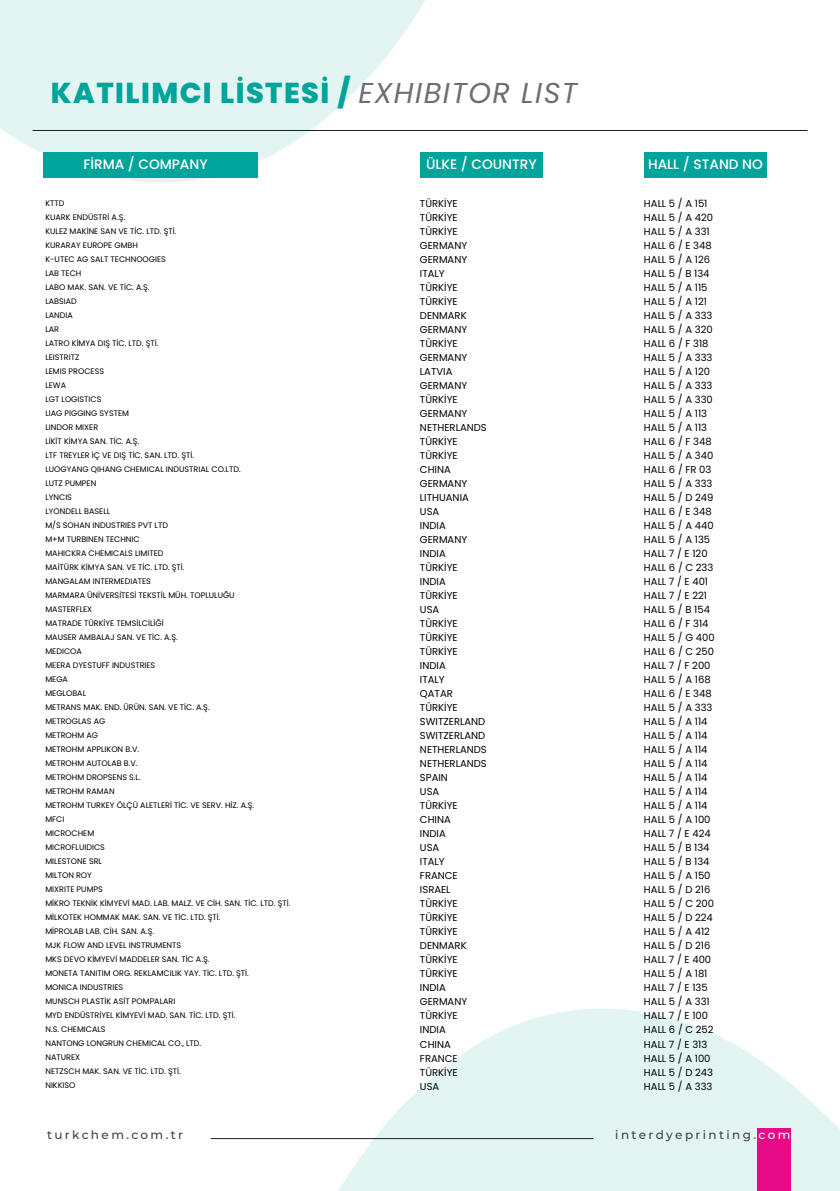
<style>
.page{position:relative;width:840px;height:1191px;background:#fff}
.page>*{position:absolute;margin:0;border:0;box-sizing:border-box;transform-origin:0 0}
.t1{font:800 28.8px "Poppins";letter-spacing:.05em;color:#00a49a}
.t2{font:500 13.6px "Poppins";color:#fff}
.t3{font:500 12px "Montserrat";letter-spacing:.2em;color:#424143}
.t4{font:10px/14px "Poppins";color:#000}
.t5{font:8px/14px "Poppins";color:#000}
.s1{font-weight:400;font-style:italic;color:#6d6e71}
.s2{color:#fff}
</style>
<div class="page">
<svg style="left:334px;top:1008px;width:505px;height:183px"></svg>
<div style="left:757px;top:1128px;width:33px;height:63px;background:#e70a88"></div>
<svg style="left:0;top:0;width:425px;height:183px"></svg>
<hr style="left:32px;top:130px;width:775px;height:1px;background:#221f1f">
<div style="left:43px;top:152px;width:214px;height:26px;background:#00a49a"></div>
<div style="left:420px;top:152px;width:122px;height:26px;background:#00a49a"></div>
<div style="left:643px;top:152px;width:123px;height:26px;background:#00a49a"></div>
<hr style="left:210px;top:1138px;width:383px;height:1px;background:#221f1f">
<h1 class="t1" style="left:51px;top:77px;width:527px">KATILIMCI LİSTESİ / <span class="s1">EXHIBITOR LIST</span></h1>
<h2 class="t2" style="left:83px;top:156px;width:126px">FİRMA / COMPANY</h2>
<h2 class="t2" style="left:426px;top:156px;width:112px">ÜLKE / COUNTRY</h2>
<h2 class="t2" style="left:647px;top:156px;width:116px">HALL / STAND NO</h2>
<p class="t5" style="left:45px;top:196px;width:246px">KTTD<br>KUARK ENDÜSTRİ A.Ş.<br>KULEZ MAKİNE SAN VE TİC. LTD. ŞTİ.<br>KURARAY EUROPE GMBH<br>K-UTEC AG SALT TECHNOOGIES<br>LAB TECH<br>LABO MAK. SAN. VE TİC. A.Ş.<br>LABSIAD<br>LANDIA<br>LAR<br>LATRO KİMYA DIŞ TİC. LTD. ŞTİ.<br>LEISTRITZ<br>LEMIS PROCESS<br>LEWA<br>LGT LOGISTICS<br>LIAG PIGGING SYSTEM<br>LINDOR MIXER<br>LİKİT KİMYA SAN. TİC. A.Ş.<br>LTF TREYLER İÇ VE DIŞ TİC. SAN. LTD. ŞTİ.<br>LUOGYANG QIHANG CHEMICAL INDUSTRIAL CO.LTD.<br>LUTZ PUMPEN<br>LYNCIS<br>LYONDELL BASELL<br>M/S SOHAN INDUSTRIES PVT LTD<br>M+M TURBINEN TECHNIC<br>MAHICKRA CHEMICALS LIMITED<br>MAİTÜRK KİMYA SAN. VE TİC. LTD. ŞTİ.<br>MANGALAM INTERMEDIATES<br>MARMARA ÜNİVERSİTESİ TEKSTİL MÜH. TOPLULUĞU<br>MASTERFLEX<br>MATRADE TÜRKİYE TEMSİLCİLİĞİ<br>MAUSER AMBALAJ SAN. VE TİC. A.Ş.<br>MEDICOA<br>MEERA DYESTUFF INDUSTRIES<br>MEGA<br>MEGLOBAL<br>METRANS MAK. END. ÜRÜN. SAN. VE TİC. A.Ş.<br>METROGLAS AG<br>METROHM AG<br>METROHM APPLIKON B.V.<br>METROHM AUTOLAB B.V.<br>METROHM DROPSENS S.L.<br>METROHM RAMAN<br>METROHM TURKEY ÖLÇÜ ALETLERİ TİC. VE SERV. HİZ. A.Ş.<br>MFCI<br>MICROCHEM<br>MICROFLUIDICS<br>MILESTONE SRL<br>MILTON ROY<br>MIXRITE PUMPS<br>MİKRO TEKNİK KİMYEVİ MAD. LAB. MALZ. VE CİH. SAN. TİC. LTD. ŞTİ.<br>MİLKOTEK HOMMAK MAK. SAN. VE TİC. LTD. ŞTİ.<br>MİPROLAB LAB. CİH. SAN. A.Ş.<br>MJK FLOW AND LEVEL INSTRUMENTS<br>MKS DEVO KİMYEVİ MADDELER SAN. TİC A.Ş.<br>MONETA TANITIM ORG. REKLAMCILIK YAY. TİC. LTD. ŞTİ.<br>MONICA INDUSTRIES<br>MUNSCH PLASTİK ASİT POMPALARI<br>MYD ENDÜSTRİYEL KİMYEVİ MAD. SAN. TİC. LTD. ŞTİ.<br>N.S. CHEMICALS<br>NANTONG LONGRUN CHEMICAL CO., LTD.<br>NATUREX<br>NETZSCH MAK. SAN. VE TİC. LTD. ŞTİ.<br>NIKKISO</p>
<p class="t4" style="left:420px;top:197px;width:68px">TÜRKİYE<br>TÜRKİYE<br>TÜRKİYE<br>GERMANY<br>GERMANY<br>ITALY<br>TÜRKİYE<br>TÜRKİYE<br>DENMARK<br>GERMANY<br>TÜRKİYE<br>GERMANY<br>LATVIA<br>GERMANY<br>TÜRKİYE<br>GERMANY<br>NETHERLANDS<br>TÜRKİYE<br>TÜRKİYE<br>CHINA<br>GERMANY<br>LITHUANIA<br>USA<br>INDIA<br>GERMANY<br>INDIA<br>TÜRKİYE<br>INDIA<br>TÜRKİYE<br>USA<br>TÜRKİYE<br>TÜRKİYE<br>TÜRKİYE<br>INDIA<br>ITALY<br>QATAR<br>TÜRKİYE<br>SWITZERLAND<br>SWITZERLAND<br>NETHERLANDS<br>NETHERLANDS<br>SPAIN<br>USA<br>TÜRKİYE<br>CHINA<br>INDIA<br>USA<br>ITALY<br>FRANCE<br>ISRAEL<br>TÜRKİYE<br>TÜRKİYE<br>TÜRKİYE<br>DENMARK<br>TÜRKİYE<br>TÜRKİYE<br>INDIA<br>GERMANY<br>TÜRKİYE<br>INDIA<br>CHINA<br>FRANCE<br>TÜRKİYE<br>USA</p>
<p class="t4" style="left:643px;top:197px;width:72px">HALL 5 / A 151<br>HALL 5 / A 420<br>HALL 5 / A 331<br>HALL 6 / E 348<br>HALL 5 / A 126<br>HALL 5 / B 134<br>HALL 5 / A 115<br>HALL 5 / A 121<br>HALL 5 / A 333<br>HALL 5 / A 320<br>HALL 6 / F 318<br>HALL 5 / A 333<br>HALL 5 / A 120<br>HALL 5 / A 333<br>HALL 5 / A 330<br>HALL 5 / A 113<br>HALL 5 / A 113<br>HALL 6 / F 348<br>HALL 5 / A 340<br>HALL 6 / FR 03<br>HALL 5 / A 333<br>HALL 5 / D 249<br>HALL 6 / E 348<br>HALL 5 / A 440<br>HALL 5 / A 135<br>HALL 7 / E 120<br>HALL 6 / C 233<br>HALL 7 / E 401<br>HALL 7 / E 221<br>HALL 5 / B 154<br>HALL 6 / F 314<br>HALL 5 / G 400<br>HALL 6 / C 250<br>HALL 7 / F 200<br>HALL 5 / A 168<br>HALL 6 / E 348<br>HALL 5 / A 333<br>HALL 5 / A 114<br>HALL 5 / A 114<br>HALL 5 / A 114<br>HALL 5 / A 114<br>HALL 5 / A 114<br>HALL 5 / A 114<br>HALL 5 / A 114<br>HALL 5 / A 100<br>HALL 7 / E 424<br>HALL 5 / B 134<br>HALL 5 / B 134<br>HALL 5 / A 150<br>HALL 5 / D 216<br>HALL 5 / C 200<br>HALL 5 / D 224<br>HALL 5 / A 412<br>HALL 5 / D 216<br>HALL 7 / E 400<br>HALL 5 / A 181<br>HALL 7 / E 135<br>HALL 5 / A 331<br>HALL 7 / E 100<br>HALL 6 / C 252<br>HALL 7 / E 313<br>HALL 5 / A 100<br>HALL 5 / D 243<br>HALL 5 / A 333</p>
<h3 class="t3" style="left:47px;top:1126px;width:137px">turkchem.com.tr</h3>
<h3 class="t3" style="left:615px;top:1126px;width:177px">interdyeprinting.<span class="s2">com</span></h3>
</div>
